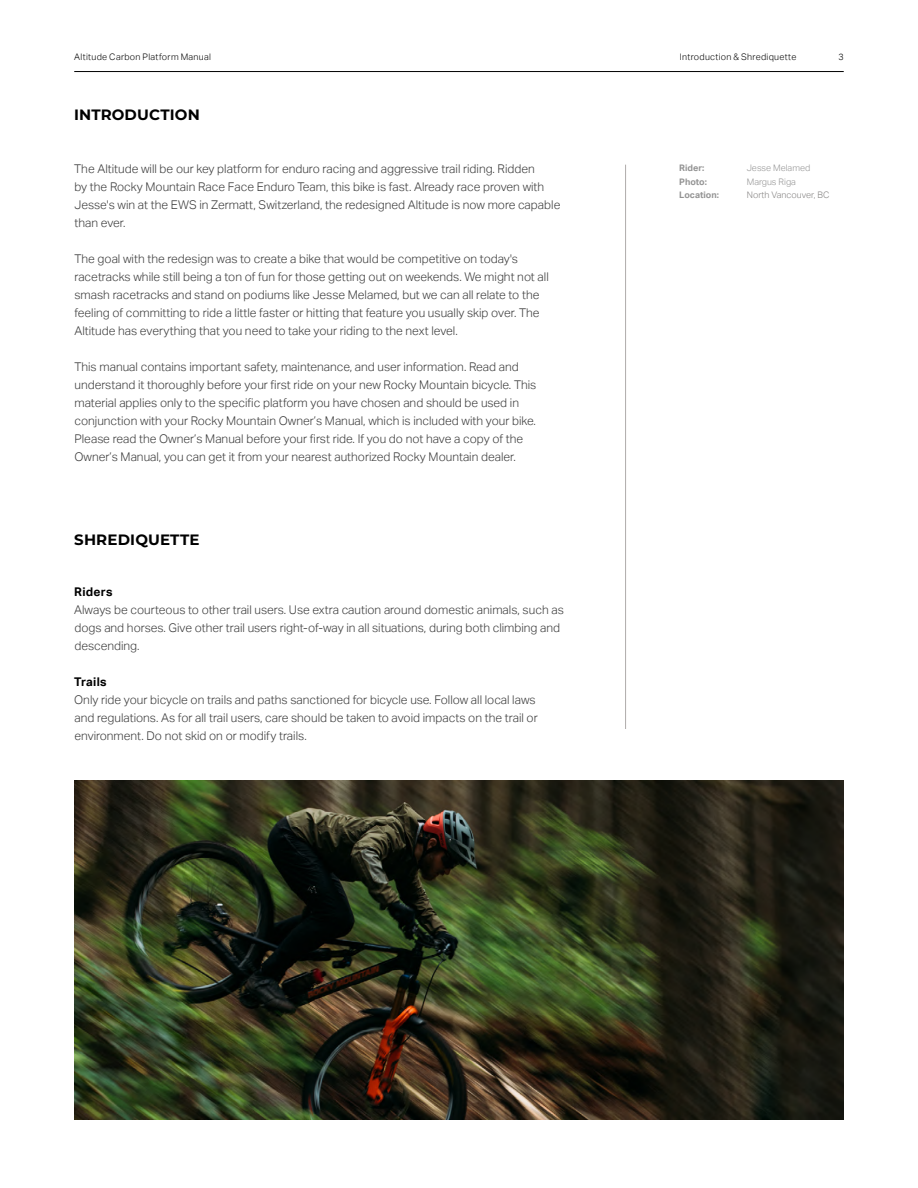
<style>
.page{position:relative;width:918px;height:1188px;background:#fff}
.page>*{position:absolute;margin:0;border:0;box-sizing:border-box;transform-origin:0 0}
.t1{font:700 15px "Montserrat";letter-spacing:.01em;color:#000}
.t2{font:300 12px/18px "Aktiv Grotesk";color:#393939}
.t3{font:700 12px "Aktiv Grotesk";letter-spacing:.02em;color:#000}
.t4{font:300 9px "Aktiv Grotesk";letter-spacing:.035em;color:#000}
.t5{font:300 9px "Aktiv Grotesk";color:#939393}
.t6{font:700 9px "Aktiv Grotesk";color:#939393}
.t7{font:300 9px "Aktiv Grotesk";color:#858382}
</style>
<div class="page">
<img style="left:74px;top:781px;width:770px;height:338px">
<hr style="left:74px;top:71px;width:770px;height:1px;background:#000">
<hr style="left:625px;top:165px;width:1px;height:564px;background:#afacab">
<p class="t4" style="left:74px;top:52px;width:138px">Altitude Carbon Platform Manual</p>
<p class="t4" style="left:680px;top:52px;width:118px">Introduction &amp; Shrediquette</p>
<p class="t4" style="left:838px;top:52px;width:7px">3</p>
<p class="t1" style="left:74px;top:104px;width:127px">INTRODUCTION</p>
<p class="t2" style="left:74px;top:160px;width:488px">The Altitude will be our key platform for enduro racing and aggressive trail riding. Ridden<br>by the Rocky Mountain Race Face Enduro Team, this bike is fast. Already race proven with Jesse's win at the EWS in Zermatt, Switzerland, the redesigned Altitude is now more capable than ever.</p>
<p class="t2" style="left:74px;top:250px;width:476px">The goal with the redesign was to create a bike that would be competitive on today's racetracks while still being a ton of fun for those getting out on weekends. We might not all smash racetracks and stand on podiums like Jesse Melamed, but we can all relate to the feeling of committing to ride a little faster or hitting that feature you usually skip over. The Altitude has everything that you need to take your riding to the next level.</p>
<p class="t2" style="left:74px;top:358px;width:463px">This manual contains important safety, maintenance, and user information. Read and understand it thoroughly before your first ride on your new Rocky Mountain bicycle. This material applies only to the specific platform you have chosen and should be used in conjunction with your Rocky Mountain Owner’s Manual, which is included with your bike.<br>Please read the Owner’s Manual before your first ride. If you do not have a copy of the Owner’s Manual, you can get it from your nearest authorized Rocky Mountain dealer.</p>
<p class="t1" style="left:74px;top:529px;width:127px">SHREDIQUETTE</p>
<p class="t3" style="left:74px;top:585px;width:40px">Riders</p>
<p class="t2" style="left:74px;top:601px;width:491px">Always be courteous to other trail users. Use extra caution around domestic animals, such as dogs and horses. Give other trail users right-of-way in all situations, during both climbing and descending.</p>
<p class="t3" style="left:74px;top:675px;width:34px">Trails</p>
<p class="t2" style="left:74px;top:691px;width:465px">Only ride your bicycle on trails and paths sanctioned for bicycle use. Follow all local laws and regulations. As for all trail users, care should be taken to avoid impacts on the trail or environment. Do not skid on or modify trails.</p>
<p class="t6" style="left:679px;top:163px;width:27px">Rider:</p>
<p class="t5" style="left:747px;top:163px;width:65px">Jesse Melamed</p>
<p class="t6" style="left:679px;top:176px;width:29px">Photo:</p>
<p class="t5" style="left:747px;top:176px;width:51px">Margus Riga</p>
<p class="t6" style="left:679px;top:190px;width:41px">Location:</p>
<p class="t7" style="left:747px;top:190px;width:84px">North Vancouver, BC</p>
</div>
